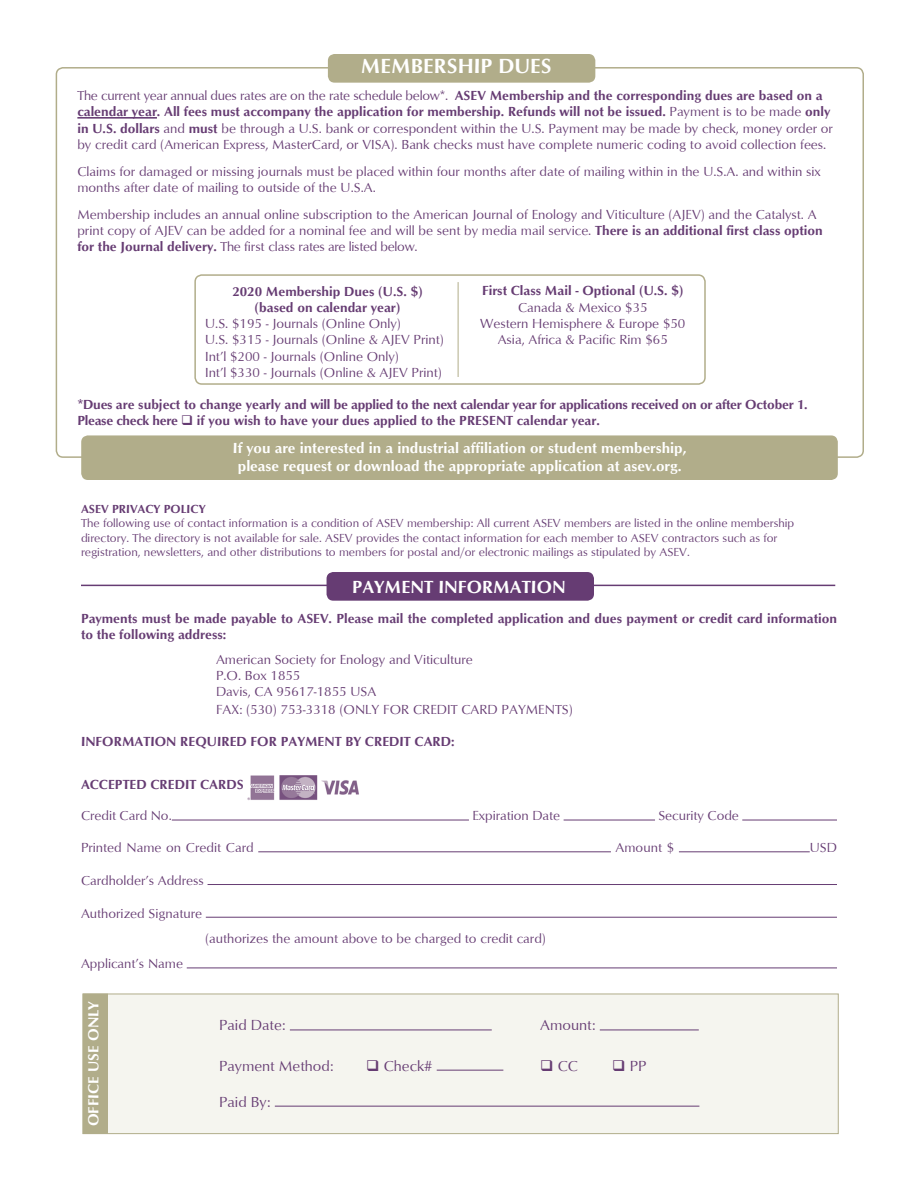
<style>
.page{position:relative;width:918px;height:1188px;background:#fff}
.page>*{position:absolute;margin:0;border:0;box-sizing:border-box;transform-origin:0 0}
.t1{font:700 21px "Optimum";color:#fff}
.t2{font:700 18px "Optimum";color:#fff}
.t3{font:700 15px/18px "Optimum";color:#fff;text-align:center}
.t4{font:15px "Optimum";color:#663c73}
.Small{font:13.5px/16.2px "Optimum";color:#663c73}
.Small-2{font:700 13.5px/16.2px "Optimum";color:#663c73}
.Small-3{font:700 13.5px/16.2px "Optimum";letter-spacing:-.02em;color:#663c73}
.Body{font:12px/14.4px "Optimum";color:#663c73}
.s1{font-weight:700}
</style>
<div class="page">
<div style="left:328px;top:54px;width:267px;height:29px;background:#b1ad8a;border-radius:7px"></div>
<hr style="left:77px;top:117px;width:80px;height:2px;background:#663c73">
<div style="left:81px;top:435px;width:757px;height:45px;background:#b1ad8a;border-radius:7px"></div>
<hr style="left:81px;top:585px;width:754px;height:1px;background:#663c73">
<div style="left:327px;top:572px;width:267px;height:29px;background:#663c73;border-radius:7px"></div>
<hr style="left:172px;top:820px;width:297px;height:1px;background:#663c73">
<hr style="left:564px;top:820px;width:91px;height:1px;background:#663c73">
<hr style="left:742px;top:820px;width:95px;height:1px;background:#663c73">
<hr style="left:258px;top:851px;width:353px;height:1px;background:#663c73">
<hr style="left:679px;top:851px;width:131px;height:1px;background:#663c73">
<hr style="left:208px;top:884px;width:629px;height:1px;background:#663c73">
<hr style="left:206px;top:917px;width:631px;height:1px;background:#663c73">
<hr style="left:187px;top:968px;width:650px;height:1px;background:#663c73">
<div style="left:83px;top:994px;width:756px;height:140px;background:#f5f5ef;border:1px solid #b1ad8a"></div>
<hr style="left:290px;top:1030px;width:202px;height:1px;background:#663c73">
<hr style="left:600px;top:1030px;width:99px;height:1px;background:#663c73">
<hr style="left:437px;top:1070px;width:66px;height:1px;background:#663c73">
<hr style="left:275px;top:1106px;width:424px;height:1px;background:#663c73">
<div style="left:83px;top:994px;width:25px;height:140px;background:#b1ad8a"></div>
<img style="left:247px;top:775px;width:112px;height:25px">
<div style="left:194px;top:274px;width:512px;height:111px;border:2px solid #b1ad8a;border-radius:7px"></div>
<hr style="left:458px;top:282px;width:1px;height:95px;background:#b1ad8a">
<p class="t1" style="left:361px;top:54px;width:192px">MEMBERSHIP DUES</p>
<p class="Small" style="left:77px;top:87px;width:757px">The current year annual dues rates are on the rate schedule below*. <span class="s1">ASEV Membership and the corresponding dues are based on a calendar year. All fees must accompany the application for membership. Refunds will not be issued.</span> Payment is to be made <span class="s1">only in U.S. dollars</span> and <span class="s1">must</span> be through a U.S. bank or correspondent within the U.S. Payment may be made by check, money order or by credit card (American Express, MasterCard, or VISA). Bank checks must have complete numeric coding to avoid collection fees.</p>
<p class="Small" style="left:77px;top:163px;width:745px">Claims for damaged or missing journals must be placed within four months after date of mailing within in the U.S.A. and within six months after date of mailing to outside of the U.S.A.</p>
<p class="Small" style="left:77px;top:206px;width:747px">Membership includes an annual online subscription to the American Journal of Enology and Viticulture (AJEV) and the Catalyst. A print copy of AJEV can be added for a nominal fee and will be sent by media mail service. <span class="s1">There is an additional first class option for the Journal delivery.</span> The first class rates are listed below.</p>
<p class="Small-2" style="left:232px;top:283px;width:192px;text-align:center">2020 Membership Dues (U.S. $) (based on calendar year)</p>
<p class="Small" style="left:205px;top:315px;width:197px">U.S. $195 - Journals (Online Only)</p>
<p class="Small" style="left:205px;top:332px;width:240px">U.S. $315 - Journals (Online &amp; AJEV Print)<br>Int’l $200 - Journals (Online Only)<br>Int’l $330 - Journals (Online &amp; AJEV Print)</p>
<p class="Small-2" style="left:482px;top:283px;width:203px">First Class Mail - Optional (U.S. $)</p>
<p class="Small" style="left:518px;top:299px;width:131px">Canada &amp; Mexico $35</p>
<p class="Small" style="left:480px;top:315px;width:207px">Western Hemisphere &amp; Europe $50</p>
<p class="Small" style="left:498px;top:331px;width:172px">Asia, Africa &amp; Pacific Rim $65</p>
<p class="Small-3" style="left:77px;top:396px;width:732px">*Dues are subject to change yearly and will be applied to the next calendar year for applications received on or after October 1.<br>Please check here ❑ if you wish to have your dues applied to the PRESENT calendar year.</p>
<p class="t3" style="left:233px;top:439px;width:455px">If you are interested in a industrial affiliation or student membership, please request or download the appropriate application at asev.org.</p>
<p class="Body" style="left:81px;top:501px;width:715px"><span class="s1">ASEV PRIVACY POLICY<br></span>The following use of contact information is a condition of ASEV membership: All current ASEV members are listed in the online membership directory. The directory is not available for sale. ASEV provides the contact information for each member to ASEV contractors such as for registration, newsletters, and other distributions to members for postal and/or electronic mailings as stipulated by ASEV.</p>
<p class="t2" style="left:352px;top:576px;width:215px">PAYMENT INFORMATION</p>
<p class="Small-2" style="left:81px;top:610px;width:758px">Payments must be made payable to ASEV. Please mail the completed application and dues payment or credit card information to the following address:</p>
<p class="Small" style="left:216px;top:651px;width:258px">American Society for Enology and Viticulture</p>
<p class="Small" style="left:216px;top:667px;width:86px">P.O. Box 1855</p>
<p class="Small" style="left:216px;top:683px;width:162px">Davis, CA 95617-1855 USA</p>
<p class="Small" style="left:216px;top:701px;width:358px">FAX: (530) 753-3318 (ONLY FOR CREDIT CARD PAYMENTS)</p>
<p class="Small-2" style="left:81px;top:733px;width:375px">INFORMATION REQUIRED FOR PAYMENT BY CREDIT CARD:</p>
<p class="Small-2" style="left:81px;top:776px;width:164px">ACCEPTED CREDIT CARDS</p>
<p class="Small" style="left:81px;top:808px;width:92px">Credit Card No.</p>
<p class="Small" style="left:472px;top:808px;width:89px">Expiration Date</p>
<p class="Small" style="left:658px;top:808px;width:82px">Security Code</p>
<p class="Small" style="left:81px;top:839px;width:174px">Printed Name on Credit Card</p>
<p class="Small" style="left:616px;top:839px;width:60px">Amount $</p>
<p class="Small" style="left:810px;top:839px;width:29px">USD</p>
<p class="Small" style="left:81px;top:872px;width:124px">Cardholder’s Address</p>
<p class="Small" style="left:81px;top:905px;width:123px">Authorized Signature</p>
<p class="Small" style="left:81px;top:955px;width:104px">Applicant’s Name</p>
<p class="Small" style="left:205px;top:930px;width:342px">(authorizes the amount above to be charged to credit card)</p>
<p class="t3" style="left:84px;top:1126px;width:127px;rotate:-90deg">OFFICE USE ONLY</p>
<p class="t4" style="left:219px;top:1017px;width:68px">Paid Date:</p>
<p class="t4" style="left:540px;top:1017px;width:57px">Amount:</p>
<p class="t4" style="left:219px;top:1057px;width:116px">Payment Method:</p>
<p class="t4" style="left:366px;top:1057px;width:68px">❑ Check#</p>
<p class="t4" style="left:540px;top:1057px;width:39px">❑ CC</p>
<p class="t4" style="left:612px;top:1057px;width:36px">❑ PP</p>
<p class="t4" style="left:219px;top:1093px;width:53px">Paid By:</p>
</div>
